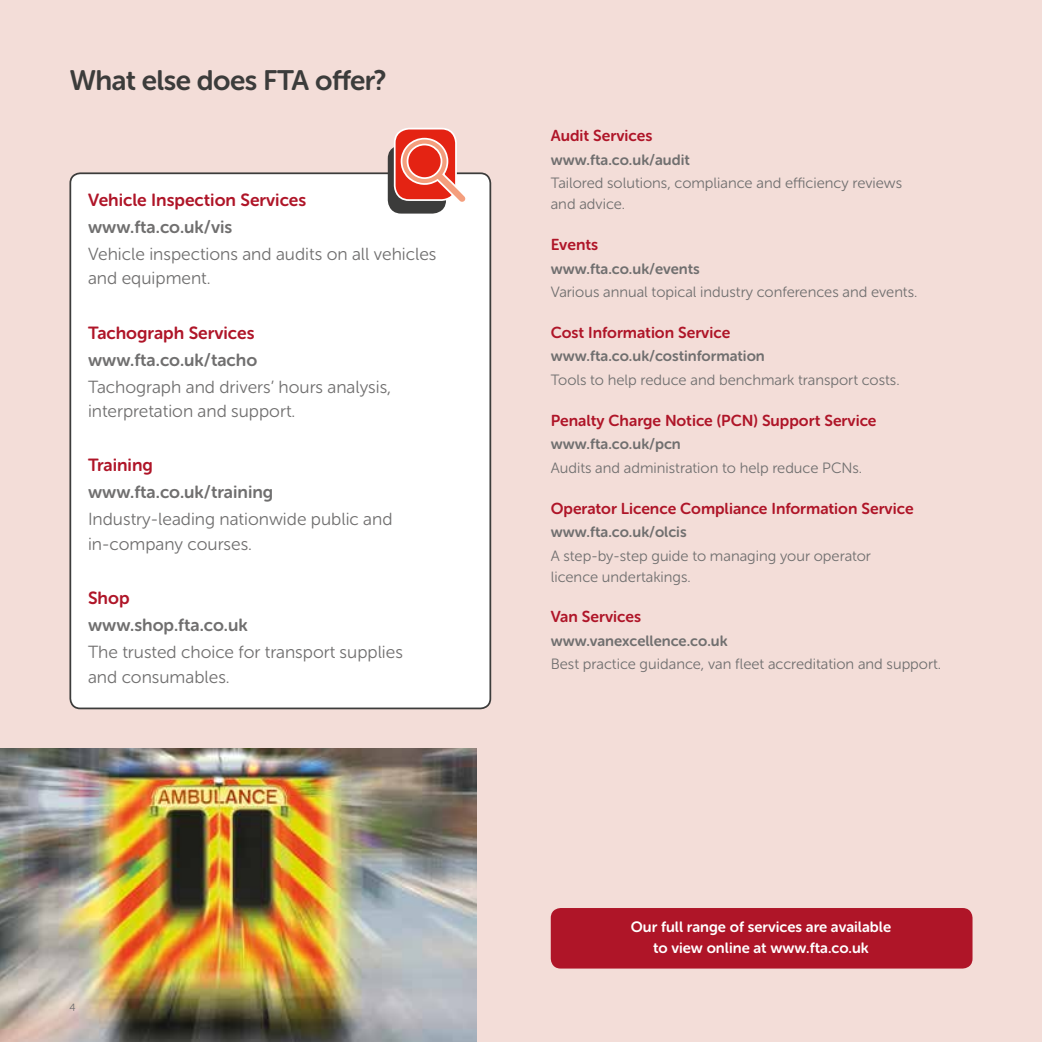
<style>
.page{position:relative;width:1042px;height:1042px;background:#f3ddd8}
.page>*{position:absolute;margin:0;border:0;box-sizing:border-box;transform-origin:0 0}
.t1{font:28px "Museo Sans Rounded 700";letter-spacing:-.02em;color:#3c3c3b}
.t2{font:17.5px/24.5px "Museo Sans Rounded 300";color:#706f6f}
.t3{font:17.5px "Museo Sans Rounded 700";color:#706f6f}
.t4{font:17.5px "Museo Sans Rounded 700";color:#af1528}
.t5{font:15.75px "Museo Sans Rounded 700";color:#af1528}
.t6{font:14.88px/21px "Museo Sans Rounded 300";color:#706f6f}
.t7{font:14.88px "Museo Sans Rounded 700";color:#706f6f}
.t8{font:14.88px/21px "Museo Sans Rounded 700";color:#fff;text-align:center}
.t9{font:10.5px "Museo Sans Rounded 300";color:#706f6f}
</style>
<div class="page">
<img style="left:0;top:749px;width:476px;height:293px">
<div style="left:551px;top:908px;width:421px;height:60px;background:#af1528;border-radius:10px"></div>
<div style="left:70px;top:173px;width:420px;height:535px;background:#fff;border-radius:10px"></div>
<div style="left:69px;top:172px;width:422px;height:537px;border:2px solid #3c3c3b;border-radius:10px"></div>
<div style="left:388px;top:145px;width:58px;height:69px;background:#3c3c3b;border-radius:14px"></div>
<div style="left:395px;top:129px;width:61px;height:71px;background:#e42313;border-radius:14px"></div>
<div style="left:394px;top:128px;width:63px;height:73px;border:2px solid #fff;border-radius:14px"></div>
<svg style="left:400px;top:137px;width:68px;height:68px"></svg>
<h1 class="t1" style="left:69px;top:65px;width:319px">What else does FTA offer?</h1>
<p class="t4" style="left:88px;top:190px;width:220px">Vehicle Inspection Services</p>
<p class="t3" style="left:88px;top:217px;width:146px">www.fta.co.uk/vis</p>
<p class="t2" style="left:88px;top:242px;width:350px">Vehicle inspections and audits on all vehicles and equipment.</p>
<p class="t4" style="left:88px;top:323px;width:168px">Tachograph Services</p>
<p class="t3" style="left:88px;top:350px;width:171px">www.fta.co.uk/tacho</p>
<p class="t2" style="left:88px;top:374px;width:305px">Tachograph and drivers’ hours analysis, interpretation and support.</p>
<p class="t4" style="left:88px;top:456px;width:66px">Training</p>
<p class="t3" style="left:88px;top:483px;width:187px">www.fta.co.uk/training</p>
<p class="t2" style="left:88px;top:507px;width:306px">Industry-leading nationwide public and in-company courses.</p>
<p class="t4" style="left:88px;top:588px;width:43px">Shop</p>
<p class="t3" style="left:88px;top:615px;width:161px">www.shop.fta.co.uk</p>
<p class="t2" style="left:88px;top:640px;width:316px">The trusted choice for transport supplies and consumables.</p>
<p class="t9" style="left:69px;top:1002px;width:8px">4</p>
<p class="t5" style="left:551px;top:127px;width:103px">Audit Services</p>
<p class="t7" style="left:551px;top:151px;width:141px">www.fta.co.uk/audit</p>
<p class="t6" style="left:551px;top:173px;width:353px">Tailored solutions, compliance and efficiency reviews and advice.</p>
<p class="t5" style="left:551px;top:236px;width:49px">Events</p>
<p class="t7" style="left:551px;top:260px;width:151px">www.fta.co.uk/events</p>
<p class="t6" style="left:551px;top:282px;width:368px">Various annual topical industry conferences and events.</p>
<p class="t5" style="left:551px;top:324px;width:181px">Cost Information Service</p>
<p class="t7" style="left:551px;top:348px;width:216px">www.fta.co.uk/costinformation</p>
<p class="t6" style="left:551px;top:369px;width:350px">Tools to help reduce and benchmark transport costs.</p>
<p class="t5" style="left:551px;top:411px;width:327px">Penalty Charge Notice (PCN) Support Service</p>
<p class="t7" style="left:551px;top:436px;width:132px">www.fta.co.uk/pcn</p>
<p class="t6" style="left:551px;top:457px;width:313px">Audits and administration to help reduce PCNs.</p>
<p class="t5" style="left:551px;top:499px;width:364px">Operator Licence Compliance Information Service</p>
<p class="t7" style="left:551px;top:523px;width:137px">www.fta.co.uk/olcis</p>
<p class="t6" style="left:551px;top:545px;width:322px">A step-by-step guide to managing your operator licence undertakings.</p>
<p class="t5" style="left:551px;top:608px;width:92px">Van Services</p>
<p class="t7" style="left:551px;top:632px;width:178px">www.vanexcellence.co.uk</p>
<p class="t6" style="left:551px;top:654px;width:392px">Best practice guidance, van fleet accreditation and support.</p>
<p class="t8" style="left:631px;top:916px;width:262px">Our full range of services are available to view online at www.fta.co.uk</p>
</div>
